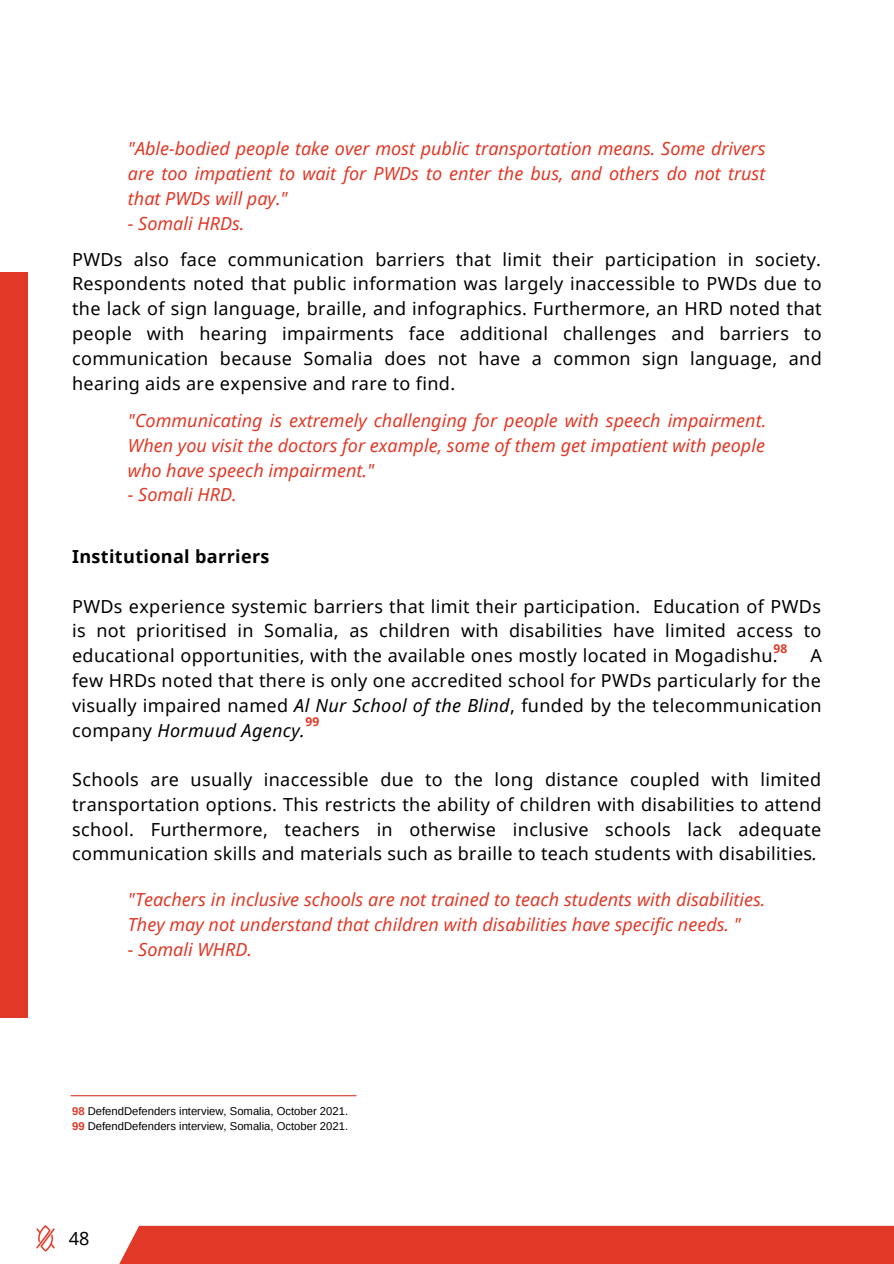
<style>
.page{position:relative;width:894px;height:1264px;background:#fff}
.page>*{position:absolute;margin:0;border:0;box-sizing:border-box;transform-origin:0 0}
.t1{font:18px/24.8px "Noto Sans";letter-spacing:.02em;color:#000;text-align:justify}
.t2{font:italic 18px/24.8px "Noto Sans";color:#e03927;text-align:justify}
.t3{font:700 18px "Noto Sans";letter-spacing:.02em;color:#000}
.t4{font:700 12px "Noto Sans";color:#e03927}
.t5{font:11.25px/15px "Arimo";color:#000}
.s1{font-style:italic}
.s2{font-weight:700;color:#e03927}
</style>
<div class="page">
<div style="left:0;top:272px;width:27px;height:746px;background:#e03927"></div>
<hr style="left:71px;top:1095px;width:285px;height:1px;background:#e03927">
<img style="left:36px;top:1225px;width:18px;height:26px">
<div style="left:120px;top:1225px;width:773px;height:38px;background:#e03927"></div>
<p class="t2" style="left:128px;top:136px;width:639px">"Able-bodied people take over most public transportation means. Some drivers are too impatient to wait for PWDs to enter the bus, and others do not trust that PWDs will pay."</p>
<p class="t2" style="left:128px;top:210px;width:118px">- Somali HRDs.</p>
<p class="t1" style="left:72px;top:246px;width:751px">PWDs also face communication barriers that limit their participation in society.<br>Respondents noted that public information was largely inaccessible to PWDs due to the lack of sign language, braille, and infographics. Furthermore, an HRD noted that people with hearing impairments face additional challenges and barriers to communication because Somalia does not have a common sign language, and hearing aids are expensive and rare to find.</p>
<p class="t2" style="left:128px;top:407px;width:639px">"Communicating is extremely challenging for people with speech impairment.<br>When you visit the doctors for example, some of them get impatient with people who have speech impairment."</p>
<p class="t2" style="left:128px;top:482px;width:110px">- Somali HRD.</p>
<p class="t3" style="left:72px;top:544px;width:199px">Institutional barriers</p>
<p class="t1" style="left:72px;top:593px;width:750px">PWDs experience systemic barriers that limit their participation. Education of PWDs is not prioritised in Somalia, as children with disabilities have limited access to educational opportunities, with the available ones mostly located in Mogadishu.</p>
<p class="t4" style="left:773px;top:640px;width:15px">98</p>
<p class="t1" style="left:72px;top:642px;width:751px;text-indent:738px">A few HRDs noted that there is only one accredited school for PWDs particularly for the visually impaired named <span class="s1">Al Nur School of the Blind</span>, funded by the telecommunication company <span class="s1">Hormuud Agency.</span></p>
<p class="t1" style="left:72px;top:766px;width:750px">Schools are usually inaccessible due to the long distance coupled with limited transportation options. This restricts the ability of children with disabilities to attend school. Furthermore, teachers in otherwise inclusive schools lack adequate communication skills and materials such as braille to teach students with disabilities<span class="s1">.</span></p>
<p class="t4" style="left:305px;top:713px;width:15px">99</p>
<p class="t2" style="left:128px;top:887px;width:639px">"Teachers in inclusive schools are not trained to teach students with disabilities.<br>They may not understand that children with disabilities have specific needs. "</p>
<p class="t2" style="left:128px;top:936px;width:125px">- Somali WHRD.</p>
<p class="t5" style="left:72px;top:1103px;width:277px"><span class="s2">98</span> DefendDefenders interview, Somalia, October 2021.<br><span class="s2">99</span> DefendDefenders interview, Somalia, October 2021.</p>
<p class="t1" style="left:69px;top:1225px;width:22px">48</p>
</div>
